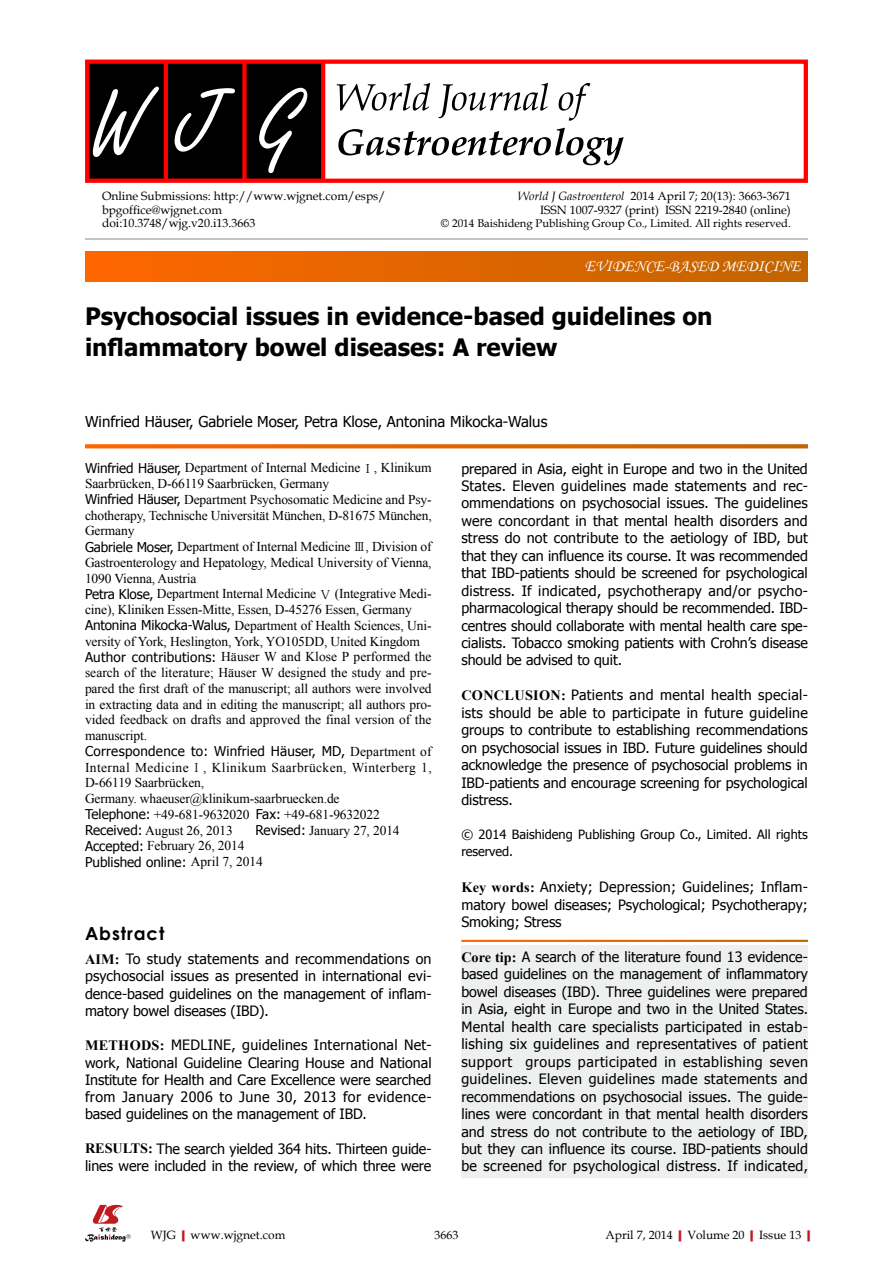
<style>
.page{position:relative;width:893px;height:1263px;background:#fff}
.page>*{position:absolute;margin:0;border:0;box-sizing:border-box;transform-origin:0 0}
.t1{font:700 24px/31.5px "Tahoma";color:#000}
.t2{font:700 18px "Century Gothic";letter-spacing:.05em;color:#000}
.t3{font:16.5px "Monotype Corsiva";color:#fff}
.t4{font:15px "Tahoma";color:#000}
.t5{font:14.25px/17.4px "Tahoma";letter-spacing:-.005em;color:#000;text-align:justify}
.t6{font:13.5px/15.8px "Times New Roman";letter-spacing:-.01em;color:#000}
.t7{font:12.75px/17.4px "Tahoma";color:#000}
.t8{font:12px/13.5px "Book Antiqua";color:#000}
.t9{font:11.25px "Book Antiqua";color:#000}
.s1{font-style:italic}
.s2{font-family:"Tahoma"}
.s3{font-family:"Koz Min Pro";font-size:12px}
.s4{font-family:"Times New Roman";font-weight:700}
.s5{font-weight:700;color:#c01920}
</style>
<div class="page">
<div style="left:85px;top:252px;width:723px;height:29px;background:linear-gradient(to right,#f60,#c16500)"></div>
<hr style="left:85px;top:239px;width:723px;height:1px;background:#898989">
<div style="left:87px;top:61px;width:236px;height:121px;background:#000"></div>
<hr style="left:164px;top:61px;width:4px;height:121px;background:#f00">
<div style="left:242px;top:61px;width:5px;height:121px;background:#f00"></div>
<hr style="left:321px;top:61px;width:4px;height:121px;background:#f00">
<div style="left:85px;top:60px;width:723px;height:123px;border:4px solid #f00"></div>
<svg style="left:259px;top:88px;width:48px;height:85px"></svg>
<svg style="left:175px;top:88px;width:60px;height:64px"></svg>
<svg style="left:93px;top:87px;width:66px;height:70px"></svg>
<svg style="left:337px;top:83px;width:253px;height:38px"></svg>
<svg style="left:338px;top:128px;width:286px;height:37px"></svg>
<svg style="left:85px;top:1205px;width:46px;height:37px"></svg>
<svg style="left:85px;top:444px;width:723px;height:4px;background:#e16d0d"></svg>
<div style="left:461px;top:946px;width:347px;height:232px;background:#eeefef"></div>
<p class="t8" style="left:102px;top:189px;width:285px">Online Submissions: http://www.wjgnet.com/esps/ bpgoffice@wjgnet.com<br>doi:10.3748/wjg.v20.i13.3663</p>
<p class="t8" style="left:518px;top:189px;width:274px;text-align:right"><span class="s1">World J Gastroenterol</span> 2014 April 7; 20(13): 3663-3671<br>ISSN 1007-9327 (print) ISSN 2219-2840 (online)</p>
<p class="t9" style="left:441px;top:215px;width:352px">© 2014 Baishideng Publishing Group Co., Limited. All rights reserved.</p>
<p class="t3" style="left:585px;top:256px;width:217px">EVIDENCE-BASED MEDICINE</p>
<p class="t1" style="left:85px;top:298px;width:629px">Psychosocial issues in evidence-based guidelines on inflammatory bowel diseases: A review</p>
<p class="t4" style="left:85px;top:412px;width:464px">Winfried Häuser, Gabriele Moser, Petra Klose, Antonina Mikocka-Walus</p>
<p class="t6" style="left:85px;top:460px;width:348px"><span class="s2">Winfried Häuser,</span> Department of Internal Medicine<span class="s3">Ⅰ</span>, Klinikum Saarbrücken, D-66119 Saarbrücken, Germany<br><span class="s2">Winfried Häuser,</span> Department Psychosomatic Medicine and Psy&shy;chotherapy, Technische Universität München, D-81675 München, Germany<br><span class="s2">Gabriele Moser,</span> Department of Internal Medicine <span class="s3">Ⅲ</span>, Division of Gastroenterology and Hepatology, Medical University of Vienna, 1090 Vienna, Austria<br><span class="s2">Petra Klose,</span> Department Internal Medicine <span class="s3">Ⅴ</span> (Integrative Medi&shy;cine), Kliniken Essen-Mitte, Essen, D-45276 Essen, Germany <span class="s2">Antonina Mikocka-Walus,</span> Department of Health Sciences, Uni&shy;versity of York, Heslington, York, YO105DD, United Kingdom <span class="s2">Author contributions:</span> Häuser W and Klose P performed the search of the literature; Häuser W designed the study and pre&shy;pared the first draft of the manuscript; all authors were involved in extracting data and in editing the manuscript; all authors pro&shy;vided feedback on drafts and approved the final version of the manuscript.<br><span class="s2">Correspondence to: Winfried Häuser, MD,</span> Department of Internal Medicine<span class="s3">Ⅰ</span>, Klinikum Saarbrücken, Winterberg 1, D-66119 Saarbrücken,<br>Germany. whaeuser@klinikum-saarbruecken.de<br><span class="s2">Telephone:</span> +49-681-9632020 <span class="s2">Fax:</span> +49-681-9632022<br><span class="s2">Received:</span> August 26, 2013</p>
<p class="t5" style="left:461px;top:459px;width:348px">prepared in Asia, eight in Europe and two in the United States. Eleven guidelines made statements and rec&shy;ommendations on psychosocial issues. The guidelines were concordant in that mental health disorders and stress do not contribute to the aetiology of IBD, but that they can influence its course. It was recommended that IBD-patients should be screened for psychological distress. If indicated, psychotherapy and/or psycho&shy;pharmacological therapy should be recommended. IBD&shy;centres should collaborate with mental health care spe&shy;cialists. Tobacco smoking patients with Crohn’s disease should be advised to quit.</p>
<p class="t5" style="left:461px;top:686px;width:348px"><span class="s4">CONCLUSION:</span> Patients and mental health special&shy;ists should be able to participate in future guideline groups to contribute to establishing recommendations on psychosocial issues in IBD. Future guidelines should acknowledge the presence of psychosocial problems in IBD-patients and encourage screening for psychological distress.</p>
<p class="t7" style="left:461px;top:825px;width:348px">© 2014 Baishideng Publishing Group Co., Limited. All rights reserved.</p>
<p class="t5" style="left:461px;top:878px;width:348px"><span class="s4">Key words:</span> anxiety; depression; guidelines; inflam&shy;matory bowel diseases; Psychological; Psychotherapy; Smoking; Stress</p>
<p class="t5" style="left:461px;top:947px;width:348px"><span class="s4">Core tip:</span> A search of the literature found 13 evidence&shy;based guidelines on the management of inflammatory bowel diseases (IBD). Three guidelines were prepared in Asia, eight in Europe and two in the United States.<br>Mental health care specialists participated in estab&shy;lishing six guidelines and representatives of patient support groups participated in establishing seven guidelines. Eleven guidelines made statements and recommendations on psychosocial issues. The guide&shy;lines were concordant in that mental health disorders and stress do not contribute to the aetiology of IBD, but they can influence its course. IBD-patients should be screened for psychological distress. If indicated,</p>
<p class="t6" style="left:255px;top:822px;width:146px"><span class="s2">Revised:</span> January 27, 2014</p>
<p class="t6" style="left:85px;top:838px;width:179px;line-height:16.2px"><span class="s2">Accepted:</span> February 26, 2014<br><span class="s2">Published online:</span> April 7, 2014</p>
<p class="t2" style="left:85px;top:920px;width:81px">Abstract</p>
<p class="t5" style="left:85px;top:949px;width:348px"><span class="s4">AIM:</span> To study statements and recommendations on psychosocial issues as presented in international evi&shy;dence-based guidelines on the management of inflam&shy;matory bowel diseases (IBD).</p>
<p class="t5" style="left:85px;top:1036px;width:348px"><span class="s4">METHODS:</span> MEDLINE, guidelines International Net&shy;work, National Guideline Clearing House and National Institute for Health and Care Excellence were searched from January 2006 to June 30, 2013 for evidence&shy;based guidelines on the management of IBD.</p>
<p class="t5" style="left:85px;top:1139px;width:348px"><span class="s4">RESULTS:</span> The search yielded 364 hits. Thirteen guide&shy;lines were included in the review, of which three were</p>
<p class="t8" style="left:151px;top:1227px;width:136px">WJG<span class="s5">|</span>www.wjgnet.com</p>
<p class="t8" style="left:434px;top:1227px;width:25px">3663</p>
<p class="t8" style="left:605px;top:1227px;width:212px">April 7, 2014<span class="s5">|</span>Volume 20<span class="s5">|</span>Issue 13<span class="s5">|</span></p>
</div>
